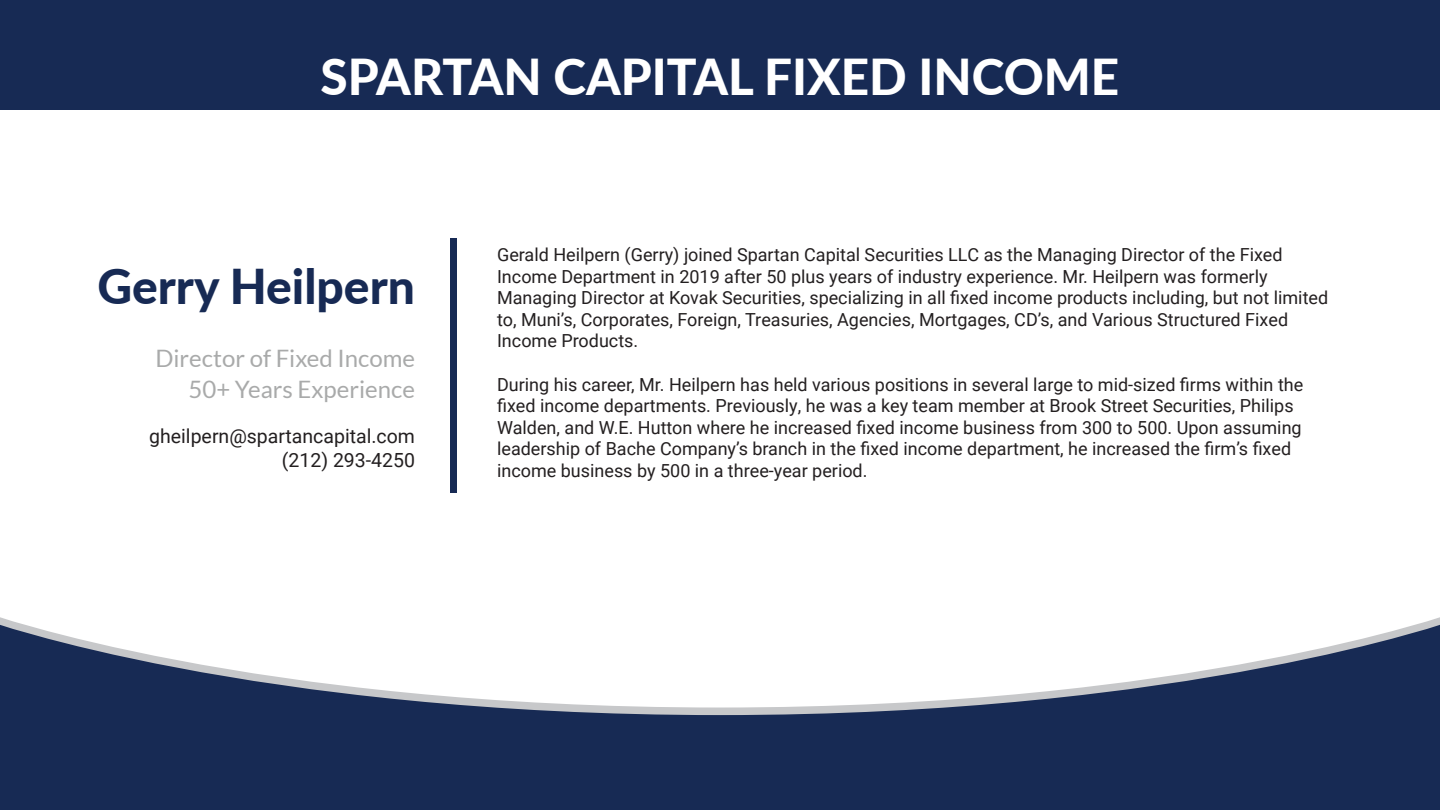
<style>
.page{position:relative;width:1440px;height:810px;background:#fff}
.page>*{position:absolute;margin:0;border:0;box-sizing:border-box;transform-origin:0 0}
.t1{font:800 49.5px "Lato";color:#fff}
.t2{font:800 48px "Lato";color:#172a54}
.t3{font:24px "Lato";color:#a9aaaa}
.t4{font:19.5px "Roboto";color:#231f20}
.t5{font:18px/21.6px "Roboto";color:#231f20}
</style>
<div class="page">
<div style="left:451px;top:238px;width:6px;height:255px;background:#172a54"></div>
<div style="left:0;top:0;width:1440px;height:110px;background:#172a54"></div>
<svg style="left:0;top:620px;width:1440px;height:190px;fill:#172a54"></svg>
<p class="t1" style="left:321px;top:40px;width:800px">SPARTAN CAPITAL FIXED INCOME</p>
<p class="t2" style="left:98px;top:251px;width:319px">Gerry Heilpern</p>
<p class="t3" style="left:155px;top:345px;width:261px">Director of Fixed Income</p>
<p class="t3" style="left:189px;top:376px;width:228px">50+ Years Experience</p>
<p class="t4" style="left:149px;top:423px;width:267px">gheilpern@spartancapital.com</p>
<p class="t4" style="left:282px;top:446px;width:135px">(212) 293-4250</p>
<p class="t5" style="left:497px;top:243px;width:833px">Gerald Heilpern (Gerry) joined Spartan Capital Securities LLC as the Managing Director of the Fixed Income Department in 2019 after 50 plus years of industry experience. Mr. Heilpern was formerly Managing Director at Kovak Securities, specializing in all fixed income products including, but not limited to, Muni’s, Corporates, Foreign, Treasuries, Agencies, Mortgages, CD’s, and Various Structured Fixed Income Products.</p>
<p class="t5" style="left:497px;top:373px;width:808px">During his career, Mr. Heilpern has held various positions in several large to mid-sized firms within the fixed income departments. Previously, he was a key team member at Brook Street Securities, Philips Walden, and W.E. Hutton where he increased fixed income business from 300 to 500. Upon assuming leadership of Bache Company’s branch in the fixed income department, he increased the firm’s fixed income business by 500 in a three-year period.</p>
</div>
